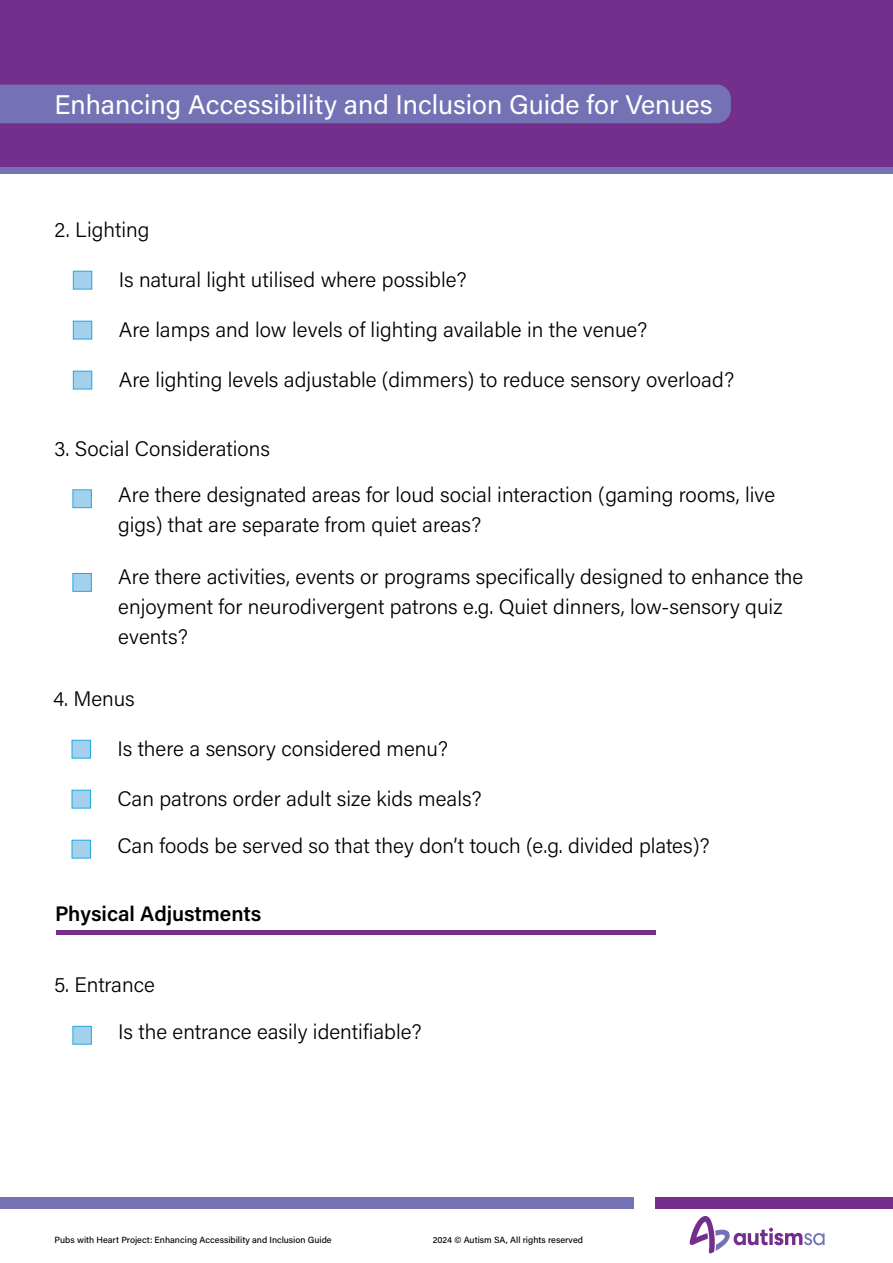
<style>
.page{position:relative;width:893px;height:1263px;background:#fff}
.page>*{position:absolute;margin:0;border:0;box-sizing:border-box;transform-origin:0 0}
.Heading{font:27px "Acumin Pro";color:#fff}
.t1{font:300 21px/30px "Acumin Pro";color:#000}
.t2{font:600 21px "Acumin Pro";color:#000}
.t3{font:500 9px "Acumin Pro";color:#000}
</style>
<div class="page">
<div style="left:0;top:0;width:893px;height:168px;background:#742f8d"></div>
<div style="left:0;top:168px;width:893px;height:6px;background:#7472b5"></div>
<div style="left:0;top:85px;width:731px;height:38px;background:#7472b5"></div>
<svg style="left:73px;top:271px;width:19px;height:19px"></svg>
<svg style="left:71px;top:740px;width:20px;height:19px"></svg>
<svg style="left:72px;top:489px;width:20px;height:19px"></svg>
<svg style="left:73px;top:321px;width:19px;height:19px"></svg>
<svg style="left:71px;top:790px;width:20px;height:19px"></svg>
<svg style="left:73px;top:370px;width:19px;height:20px"></svg>
<svg style="left:71px;top:839px;width:20px;height:20px"></svg>
<svg style="left:72px;top:573px;width:20px;height:19px"></svg>
<div style="left:57px;top:930px;width:599px;height:5px;background:#742f8d"></div>
<svg style="left:72px;top:1026px;width:20px;height:19px"></svg>
<div style="left:0;top:1197px;width:633px;height:12px;background:#7472b5"></div>
<div style="left:655px;top:1197px;width:238px;height:12px;background:#742f8d"></div>
<svg style="left:690px;top:1216px;width:135px;height:37px"></svg>
<p class="Heading" style="left:54px;top:86px;width:660px">Enhancing Accessibility and Inclusion Guide for Venues</p>
<p class="t1" style="left:54px;top:214px;width:97px">2. Lighting</p>
<p class="t1" style="left:119px;top:264px;width:349px">Is natural light utilised where possible?</p>
<p class="t1" style="left:119px;top:314px;width:530px">Are lamps and low levels of lighting available in the venue?</p>
<p class="t1" style="left:119px;top:364px;width:617px">Are lighting levels adjustable (dimmers) to reduce sensory overload?</p>
<p class="t1" style="left:54px;top:433px;width:217px">3. Social Considerations</p>
<p class="t1" style="left:118px;top:479px;width:658px">Are there designated areas for loud social interaction (gaming rooms, live gigs) that are separate from quiet areas?</p>
<p class="t1" style="left:118px;top:561px;width:687px">Are there activities, events or programs specifically designed to enhance the enjoyment for neurodivergent patrons e.g. Quiet dinners, low-sensory quiz events?</p>
<p class="t1" style="left:53px;top:683px;width:83px">4. Menus</p>
<p class="t1" style="left:117px;top:733px;width:332px">Is there a sensory considered menu?</p>
<p class="t1" style="left:117px;top:783px;width:366px">Can patrons order adult size kids meals?</p>
<p class="t1" style="left:117px;top:830px;width:594px">Can foods be served so that they don’t touch (e.g. divided plates)?</p>
<p class="t2" style="left:55px;top:899px;width:208px">Physical Adjustments</p>
<p class="t1" style="left:54px;top:969px;width:102px">5. Entrance</p>
<p class="t1" style="left:118px;top:1016px;width:305px">Is the entrance easily identifiable?</p>
<p class="t3" style="left:55px;top:1234px;width:279px">Pubs with Heart Project: Enhancing Accessibility and Inclusion Guide</p>
<p class="t3" style="left:433px;top:1234px;width:152px">2024 © Autism SA, All rights reserved</p>
</div>
